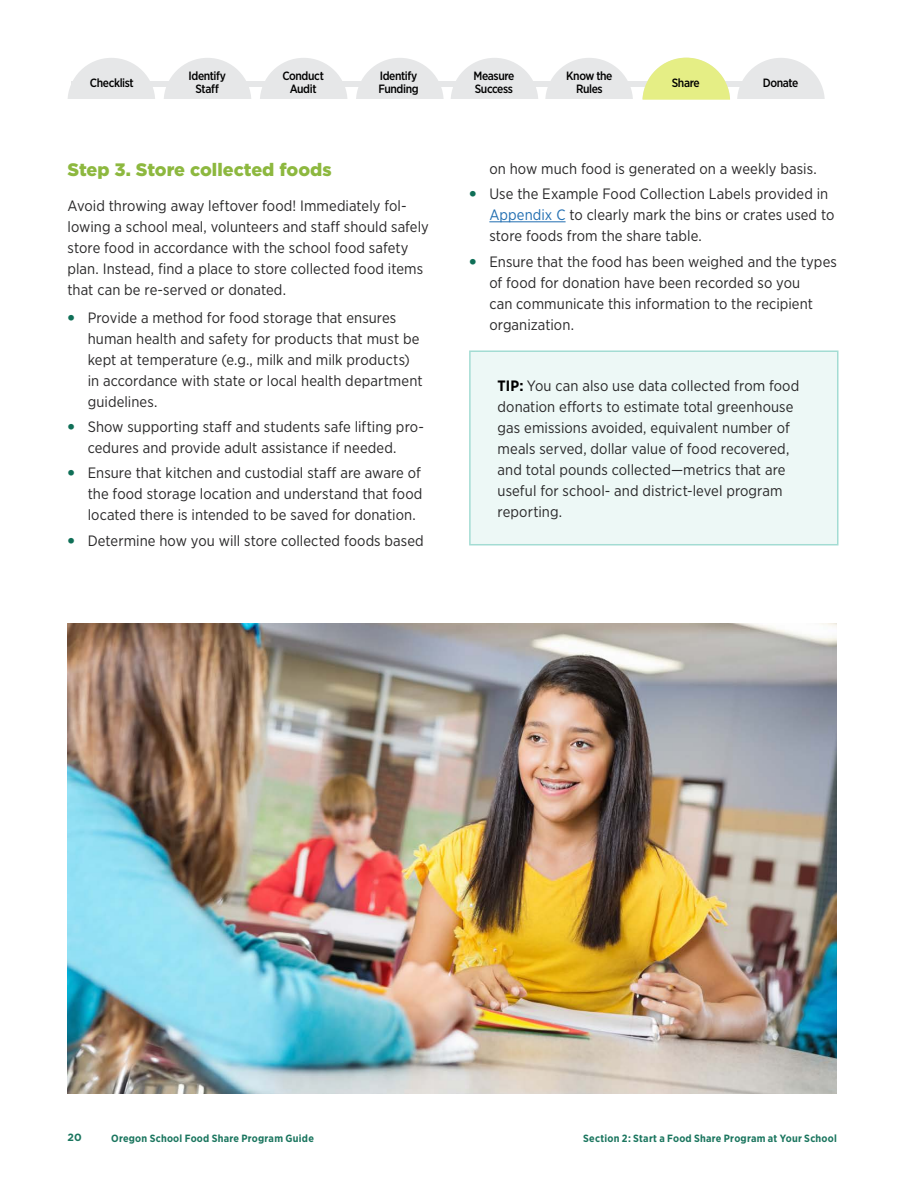
<style>
.page{position:relative;width:918px;height:1188px;background:#fff}
.page>*{position:absolute;margin:0;border:0;box-sizing:border-box;transform-origin:0 0}
._0_Heading_3{font:900 18px "Gotham";color:#8db83f}
.Body_2__checklist_te{font:15px/21px "Gotham Narrow";letter-spacing:.005em;color:#292829}
.Body_1{font:15px/21px "Gotham Narrow";letter-spacing:.005em;color:#292829}
.t1{font:500 12px/13.5px "Gotham Narrow";letter-spacing:-.03em;color:#000;text-align:center}
.t2{font:700 10.5px "Gotham Narrow";letter-spacing:.02em;color:#1b765f}
.t3{font:700 10.5px "Gotham";color:#1b765f}
.s1{font-family:"Gotham";font-weight:900;color:#0f6f57}
.s2{color:#216eb1}
.s3{font-weight:700;color:#000}
</style>
<div class="page">
<div style="left:72px;top:81px;width:744px;height:5px;background:#e6e7e8"></div>
<div style="left:68px;top:58px;width:87px;height:88px;background:#e6e7e8;border-radius:50%"></div>
<div style="left:164px;top:58px;width:87px;height:88px;background:#e6e7e8;border-radius:50%"></div>
<div style="left:260px;top:58px;width:88px;height:88px;background:#e6e7e8;border-radius:50%"></div>
<div style="left:356px;top:58px;width:88px;height:88px;background:#e6e7e8;border-radius:50%"></div>
<div style="left:451px;top:58px;width:87px;height:88px;background:#e6e7e8;border-radius:50%"></div>
<div style="left:545px;top:58px;width:88px;height:88px;background:#e6e7e8;border-radius:50%"></div>
<div style="left:737px;top:58px;width:88px;height:88px;background:#e6e7e8;border-radius:50%"></div>
<div style="left:68px;top:100px;width:768px;height:49px;background:#fff"></div>
<hr style="left:489px;top:221px;width:77px;height:1px;background:#216eb1">
<div style="left:470px;top:351px;width:368px;height:194px;background:#edf8f6"></div>
<div style="left:469px;top:350px;width:369px;height:195px;border:2px solid #a3dcd3"></div>
<img style="left:68px;top:623px;width:769px;height:471px">
<svg style="left:643px;top:58px;width:87px;height:42px"></svg>
<p class="t1" style="left:90px;top:75px;width:45px">Checklist</p>
<p class="t1" style="left:189px;top:69px;width:39px">Identify<br>Staff</p>
<p class="t1" style="left:282px;top:69px;width:43px">Conduct<br>Audit</p>
<p class="t1" style="left:378px;top:69px;width:42px;text-align:left">Identify<br>Funding</p>
<p class="t1" style="left:473px;top:69px;width:43px;text-align:left">Measure<br>Success</p>
<p class="t1" style="left:566px;top:69px;width:48px">Know the<br>Rules</p>
<p class="t1" style="left:763px;top:75px;width:37px">Donate</p>
<p class="t1" style="left:672px;top:75px;width:30px">Share</p>
<p class="_0_Heading_3" style="left:68px;top:158px;width:266px">Step 3. Store collected foods</p>
<p class="Body_1" style="left:68px;top:195px;width:363px">Avoid throwing away leftover food! Immediately fol&shy;lowing a school meal, volunteers and staff should safely store food in accordance with the school food safety plan. Instead, find a place to store collected food items that can be re-served or donated.</p>
<p class="Body_2__checklist_te" style="left:88px;top:307px;width:336px;text-indent:-20px"><span class="s1">•</span> Provide a method for food storage that ensures human health and safety for products that must be kept at temperature (e.g., milk and milk products) in accordance with state or local health department guidelines.</p>
<p class="Body_2__checklist_te" style="left:68px;top:416px;width:358px;text-align:center"><span class="s1">•</span> Show supporting staff and students safe lifting pro&shy;cedures and provide adult assistance if needed.</p>
<p class="Body_2__checklist_te" style="left:88px;top:462px;width:336px;text-align:justify;text-indent:-20px"><span class="s1">•</span> Ensure that kitchen and custodial staff are aware of the food storage location and understand that food located there is intended to be saved for donation.</p>
<p class="Body_2__checklist_te" style="left:68px;top:530px;width:358px"><span class="s1">•</span> Determine how you will store collected foods based</p>
<p class="Body_2__checklist_te" style="left:489px;top:158px;width:329px">on how much food is generated on a weekly basis.</p>
<p class="Body_2__checklist_te" style="left:489px;top:183px;width:347px;text-indent:-20px"><span class="s1">•</span> Use the Example Food Collection Labels provided in<br><span class="s2">Appendix C</span> to clearly mark the bins or crates used to store foods from the share table.</p>
<p class="Body_2__checklist_te" style="left:489px;top:251px;width:349px;text-indent:-20px"><span class="s1">•</span> Ensure that the food has been weighed and the types of food for donation have been recorded so you<br>can communicate this information to the recipient organization.</p>
<p class="Body_2__checklist_te" style="left:498px;top:375px;width:303px"><span class="s3">TIP:</span> You can also use data collected from food donation efforts to estimate total greenhouse gas emissions avoided, equivalent number of meals served, dollar value of food recovered, and total pounds collected—metrics that are useful for school- and district-level program reporting.</p>
<p class="t3" style="left:68px;top:1130px;width:16px">20</p>
<p class="t2" style="left:111px;top:1131px;width:204px">Oregon School Food Share Program Guide</p>
<p class="t2" style="left:583px;top:1131px;width:255px">Section 2: Start a Food Share Program at Your School</p>
</div>
